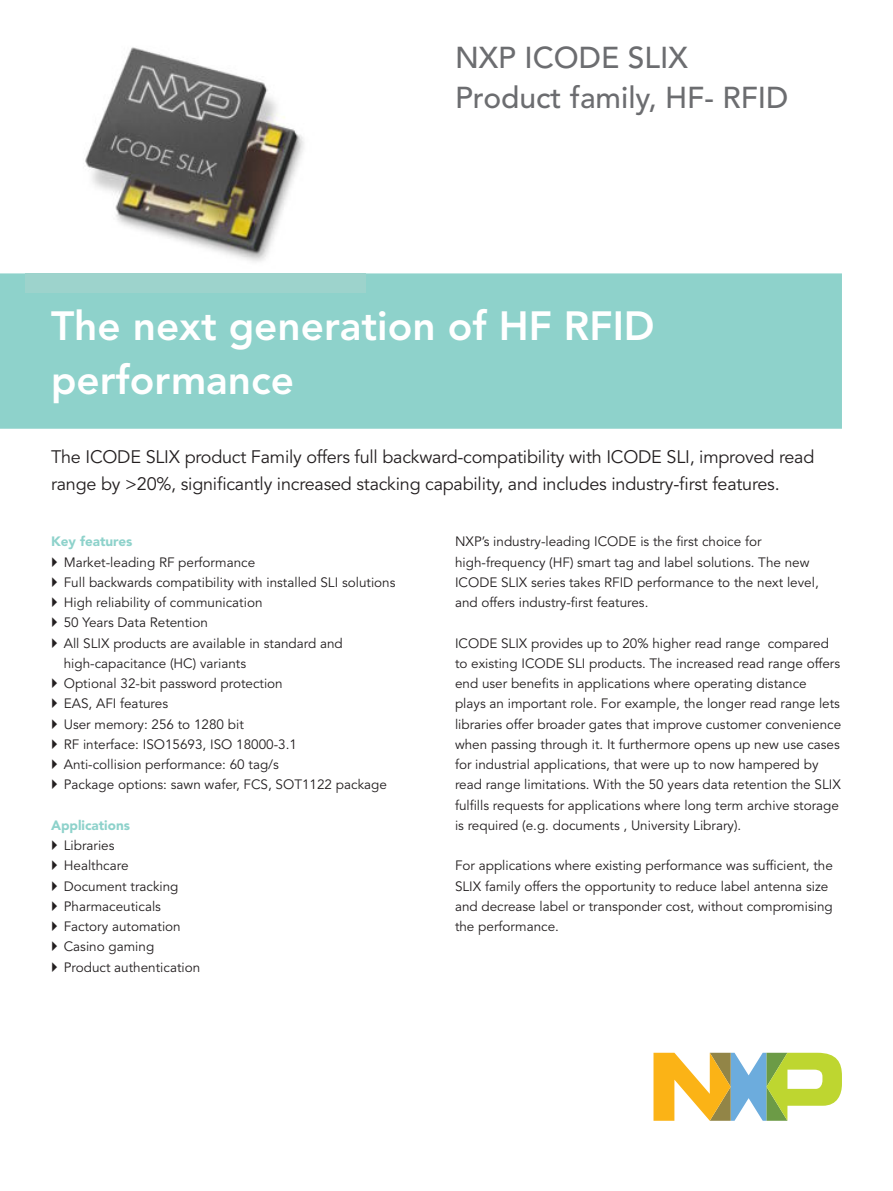
<style>
.page{position:relative;width:893px;height:1191px;background:#fff}
.page>*{position:absolute;margin:0;border:0;box-sizing:border-box;transform-origin:0 0}
.t1{font:800 40.5px/54px "Avenir LT Std";color:#fff}
.t2{font:500 30px/40.5px "Avenir LT Std";color:#6c6d70}
.t3{font:18px/27px "Avenir LT Std";letter-spacing:-.01em;color:#231f20}
.t4{font:13.5px/20.2px "Avenir LT Std";color:#231f20}
.t5{font:900 13.5px "Avenir LT Std";color:#8ed2cb}
</style>
<div class="page">
<svg style="left:653px;top:1052px;width:189px;height:68px"></svg>
<img style="left:85px;top:47px;width:219px;height:215px">
<div style="left:0;top:273px;width:842px;height:156px;background:#8ed2cb"></div>
<h2 class="t2" style="left:455px;top:38px;width:335px">NXP ICODE SLIX<br>Product family, HF- RFID</h2>
<h1 class="t1" style="left:51px;top:298px;width:605px">The next generation of HF RFID performance</h1>
<h3 class="t3" style="left:51px;top:444px;width:765px">The ICODE SLIX product Family offers full backward-compatibility with ICODE SLI, improved read range by &gt;20%, significantly increased stacking capability, and includes industry-first features.</h3>
<p class="t5" style="left:51px;top:533px;width:83px">Key features</p>
<p class="t4" style="left:64px;top:552px;width:333px">Market-leading RF performance<br>Full backwards compatibility with installed SLI solutions High reliability of communication<br>50 Years Data Retention<br>All SLIX products are available in standard and high-capacitance (HC) variants<br>Optional 32-bit password protection<br>EAS, AFI features<br>User memory: 256 to 1280 bit<br>RF interface: ISO15693, ISO 18000-3.1<br>Anti-collision performance: 60 tag/s<br>Package options: sawn wafer, FCS, SOT1122 package</p>
<p class="t5" style="left:51px;top:817px;width:81px">Applications</p>
<p class="t4" style="left:64px;top:835px;width:138px">Libraries<br>Healthcare<br>Document tracking<br>Pharmaceuticals<br>Factory automation<br>Casino gaming<br>Product authentication</p>
<p class="t4" style="left:455px;top:532px;width:365px">NXP’s industry-leading ICODE is the first choice for high-frequency (HF) smart tag and label solutions. The new ICODE SLIX series takes RFID performance to the next level, and offers industry-first features.</p>
<p class="t4" style="left:455px;top:633px;width:388px">ICODE SLIX provides up to 20% higher read range compared to existing ICODE SLI products. The increased read range offers end user benefits in applications where operating distance<br>plays an important role. For example, the longer read range lets libraries offer broader gates that improve customer convenience when passing through it. It furthermore opens up new use cases for industrial applications, that were up to now hampered by read range limitations. With the 50 years data retention the SLIX fulfills requests for applications where long term archive storage is required (e.g. documents , University Library).</p>
<p class="t4" style="left:455px;top:856px;width:379px">For applications where existing performance was sufficient, the SLIX family offers the opportunity to reduce label antenna size and decrease label or transponder cost, without compromising the performance.</p>
</div>
